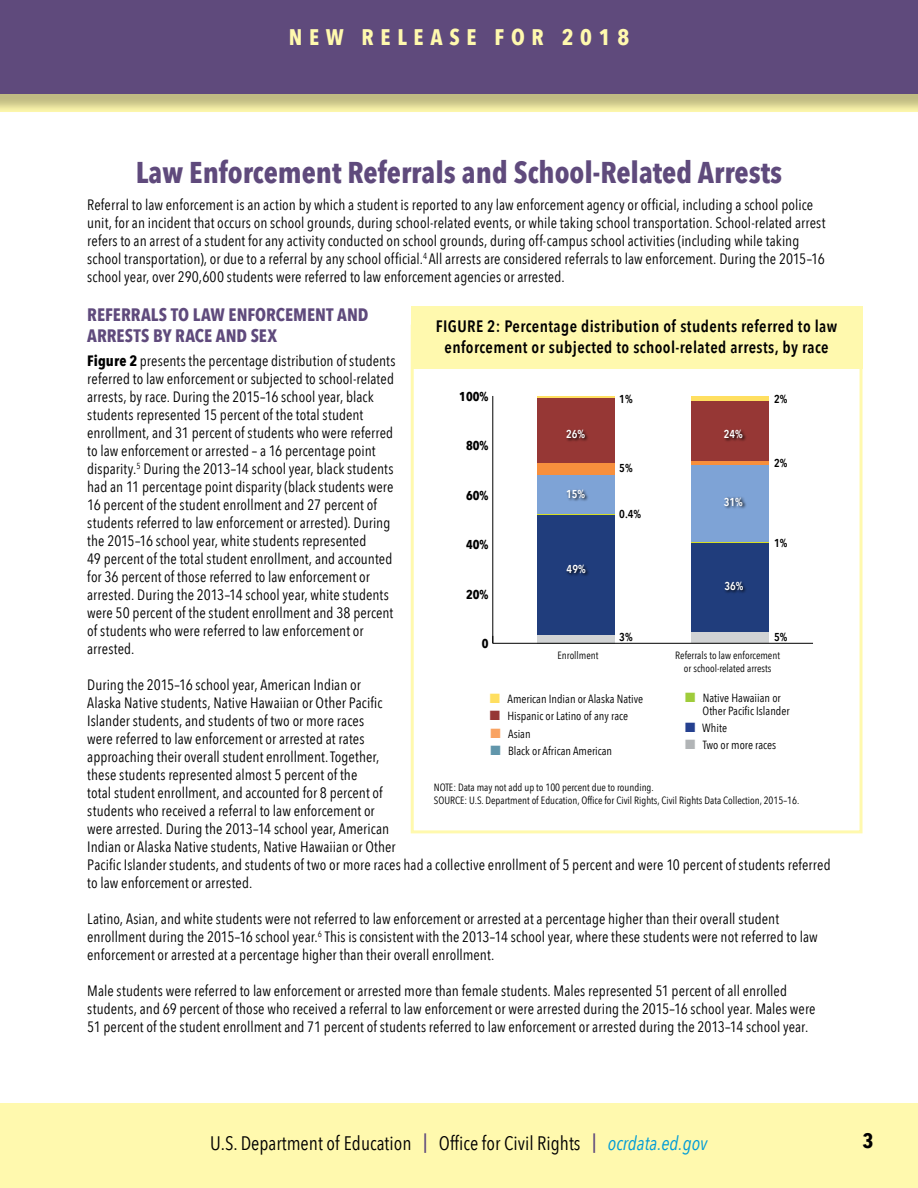
<style>
.page{position:relative;width:918px;height:1188px;background:#fff}
.page>*{position:absolute;margin:0;border:0;box-sizing:border-box;transform-origin:0 0}
.t1{font:700 30px "Avenir Next Condensed";color:#5f4a7c}
.t2{font:700 22.5px "Avenir Next Condensed";letter-spacing:.3em;color:#fff9ae}
.t3{font:700 21px "Avenir Next Condensed";color:#000}
.t4{font:19.5px "Avenir Next Condensed";color:#000}
.t5{font:700 18px/21px "Avenir Next Condensed";color:#5f4a7c}
.t6{font:600 16.5px/21px "Avenir Next Condensed";letter-spacing:.025em;color:#000;text-align:center}
.t7{font:15px/18px "Avenir Next Condensed";letter-spacing:.005em;color:#000}
.t8{font:700 12.9px "Avenir Next Condensed";color:#000}
.t9{font:11.85px/13.2px "Avenir Next Condensed";color:#000}
.t10{font:600 11.4px "Avenir Next Condensed";color:#000}
.t11{font:600 11.4px "Avenir Next Condensed";color:#fff}
.t12{font:10.5px/12.6px "Avenir Next Condensed";color:#000;text-align:center}
.s1{font-weight:700}
.s2{color:#9fcc3b}
.s3{color:#25408f}
.s4{color:#b1b4b6}
.s5{color:#ffdf60}
.s6{color:#963735}
.s7{color:#f9a362}
.s8{color:#6196ab}
.s9{font-weight:500;color:#5f4a7c}
.s10{font-style:italic;color:#009cd7}
</style>
<div class="page">
<div style="left:0;top:1103px;width:918px;height:85px;background:#fff9ae"></div>
<div style="left:0;top:0;width:918px;height:113px;background:#000;opacity:.25"></div>
<div style="left:0;top:0;width:918px;height:94px;background:#5f4a7c"></div>
<div style="left:411px;top:307px;width:452px;height:62px;background:#fff9ae"></div>
<div style="left:411px;top:325px;width:452px;height:508px;border:3px solid #fff9ae"></div>
<hr style="left:492px;top:396px;width:1px;height:247px;background:#000">
<div style="left:691px;top:396px;width:78px;height:5px;background:#ffdf60"></div>
<hr style="left:537px;top:396px;width:78px;height:3px;background:#ffdf60">
<hr style="left:691px;top:461px;width:78px;height:4px;background:#f78f3d">
<div style="left:537px;top:463px;width:78px;height:12px;background:#f78f3d"></div>
<hr style="left:691px;top:542px;width:78px;height:1px;background:#d7df23">
<hr style="left:537px;top:514px;width:78px;height:1px;background:#d7df23">
<div style="left:691px;top:632px;width:78px;height:11px;background:#d1d3d4"></div>
<div style="left:537px;top:635px;width:78px;height:8px;background:#d1d3d4"></div>
<hr style="left:493px;top:643px;width:320px;height:1px;background:#000">
<div style="left:537px;top:399px;width:78px;height:64px;background:#963735"></div>
<img style="left:567px;top:430px;width:21px;height:11px">
<div style="left:691px;top:401px;width:78px;height:60px;background:#963735"></div>
<img style="left:725px;top:430px;width:21px;height:11px">
<div style="left:537px;top:475px;width:78px;height:39px;background:#7ea3d6"></div>
<img style="left:567px;top:489px;width:21px;height:12px">
<div style="left:537px;top:515px;width:78px;height:120px;background:#203d7c"></div>
<img style="left:566px;top:565px;width:23px;height:11px">
<div style="left:691px;top:465px;width:78px;height:77px;background:#7ea3d6"></div>
<img style="left:724px;top:497px;width:22px;height:12px">
<div style="left:691px;top:543px;width:78px;height:89px;background:#203d7c"></div>
<img style="left:725px;top:582px;width:21px;height:11px">
<h2 class="t2" style="left:289px;top:23px;width:342px">NEW RELEASE FOR 2018</h2>
<h3 class="t1" style="left:136px;top:154px;width:648px">Law Enforcement Referrals and School-Related Arrests</h3>
<p class="t7" style="left:87px;top:195px;width:740px">Referral to law enforcement is an action by which a student is reported to any law enforcement agency or official, including a school police unit, for an incident that occurs on school grounds, during school-related events, or while taking school transportation. School-related arrest refers to an arrest of a student for any activity conducted on school grounds, during off-campus school activities (including while taking school transportation), or due to a referral by any school official.<sup>4</sup> All arrests are considered referrals to law enforcement. During the 2015–16 school year, over 290,600 students were referred to law enforcement agencies or arrested.</p>
<h4 class="t5" style="left:87px;top:304px;width:283px">REFERRALS TO LAW ENFORCEMENT AND<br>ARRESTS BY RACE AND SEX</h4>
<p class="t7" style="left:87px;top:351px;width:310px"><span class="s1">Figure 2</span> presents the percentage distribution of students</p>
<p class="t6" style="left:436px;top:315px;width:403px">FIGURE 2: Percentage distribution of students referred to law enforcement or subjected to school-related arrests, by race</p>
<p class="t7" style="left:87px;top:369px;width:308px">referred to law enforcement or subjected to school-related arrests, by race. During the 2015–16 school year, black students represented 15 percent of the total student enrollment, and 31 percent of students who were referred to law enforcement or arrested – a 16 percentage point disparity.<sup>5</sup> During the 2013–14 school year, black students had an 11 percentage point disparity (black students were 16 percent of the student enrollment and 27 percent of students referred to law enforcement or arrested). During the 2015–16 school year, white students represented<br>49 percent of the total student enrollment, and accounted for 36 percent of those referred to law enforcement or arrested. During the 2013–14 school year, white students were 50 percent of the student enrollment and 38 percent of students who were referred to law enforcement or arrested.</p>
<p class="t7" style="left:87px;top:675px;width:297px">During the 2015–16 school year, American Indian or Alaska Native students, Native Hawaiian or Other Pacific Islander students, and students of two or more races were referred to law enforcement or arrested at rates approaching their overall student enrollment.Together, these students represented almost 5 percent of the</p>
<p class="t8" style="left:459px;top:389px;width:31px">100%</p>
<p class="t10" style="left:619px;top:389px;width:15px">1%</p>
<p class="t10" style="left:774px;top:389px;width:15px">2%</p>
<p class="t11" style="left:566px;top:424px;width:21px">26%</p>
<p class="t11" style="left:724px;top:424px;width:21px">24%</p>
<p class="t8" style="left:466px;top:438px;width:24px">80%</p>
<p class="t10" style="left:774px;top:453px;width:15px">2%</p>
<p class="t10" style="left:619px;top:458px;width:15px">5%</p>
<p class="t10" style="left:619px;top:504px;width:23px">0.4%</p>
<p class="t11" style="left:566px;top:484px;width:21px">15%</p>
<p class="t8" style="left:466px;top:487px;width:24px">60%</p>
<p class="t11" style="left:724px;top:492px;width:21px">31%</p>
<p class="t10" style="left:774px;top:533px;width:15px">1%</p>
<p class="t8" style="left:466px;top:537px;width:24px">40%</p>
<p class="t11" style="left:567px;top:559px;width:21px">49%</p>
<p class="t11" style="left:724px;top:576px;width:21px">36%</p>
<p class="t8" style="left:466px;top:586px;width:24px">20%</p>
<p class="t10" style="left:619px;top:627px;width:15px">3%</p>
<p class="t10" style="left:774px;top:627px;width:15px">5%</p>
<p class="t8" style="left:482px;top:636px;width:8px">0</p>
<p class="t12" style="left:675px;top:649px;width:106px">Referrals to law enforcement or school-related arrests</p>
<p class="t12" style="left:558px;top:649px;width:42px">Enrollment</p>
<p class="t9" style="left:703px;top:690px;width:89px;text-indent:-18px"><span class="s2">■</span> Native Hawaiian or<br>Other Pacific Islander</p>
<p class="t9" style="left:685px;top:721px;width:43px"><span class="s3">■</span> White</p>
<p class="t9" style="left:685px;top:738px;width:93px"><span class="s4">■</span> Two or more races</p>
<p class="t9" style="left:490px;top:692px;width:155px"><span class="s5">■</span> American Indian or Alaska Native</p>
<p class="t9" style="left:490px;top:709px;width:140px"><span class="s6">■</span> Hispanic or Latino of any race</p>
<p class="t9" style="left:490px;top:727px;width:42px"><span class="s7">■</span> Asian</p>
<p class="t9" style="left:490px;top:744px;width:123px"><span class="s8">■</span> Black or African American</p>
<p class="t12" style="left:434px;top:780px;width:367px;line-height:13.5px;text-align:left">NOTE: Data may not add up to 100 percent due to rounding.<br>SOURCE: U.S. Department of Education, Office for Civil Rights, Civil Rights Data Collection, 2015–16.</p>
<p class="t7" style="left:87px;top:783px;width:745px">total student enrollment, and accounted for 8 percent of<br>students who received a referral to law enforcement or<br>were arrested. During the 2013–14 school year, American<br>Indian or Alaska Native students, Native Hawaiian or Other<br>Pacific Islander students, and students of two or more races had a collective enrollment of 5 percent and were 10 percent of students referred to law enforcement or arrested.</p>
<p class="t7" style="left:87px;top:909px;width:732px">Latino, Asian, and white students were not referred to law enforcement or arrested at a percentage higher than their overall student enrollment during the 2015–16 school year.<sup>6</sup> This is consistent with the 2013–14 school year, where these students were not referred to law enforcement or arrested at a percentage higher than their overall enrollment.</p>
<p class="t7" style="left:87px;top:981px;width:730px">Male students were referred to law enforcement or arrested more than female students. Males represented 51 percent of all enrolled students, and 69 percent of those who received a referral to law enforcement or were arrested during the 2015–16 school year. Males were<br>51 percent of the student enrollment and 71 percent of students referred to law enforcement or arrested during the 2013–14 school year.</p>
<p class="t4" style="left:210px;top:1126px;width:499px">U.S. Department of Education <span class="s9">|</span> Office for Civil Rights <span class="s9">|</span> <span class="s10">ocrdata.ed.gov</span></p>
<h3 class="t3" style="left:863px;top:1127px;width:13px">3</h3>
</div>
